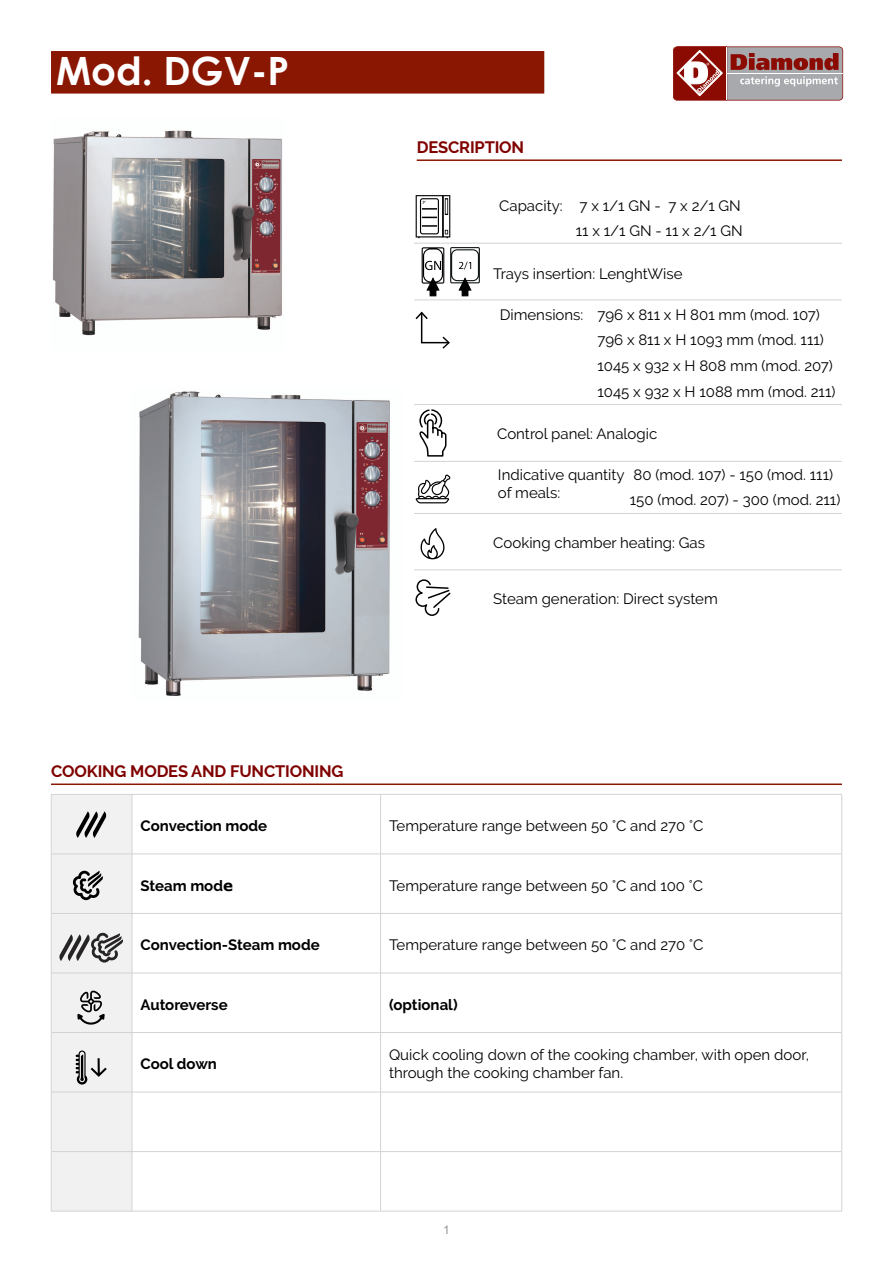
<style>
.page{position:relative;width:893px;height:1263px;background:#fff}
.page>*{position:absolute;margin:0;border:0;box-sizing:border-box;transform-origin:0 0}
.t1{font:700 39px "Century Gothic";color:#fff}
.t2{font:700 16.5px "Raleway";letter-spacing:-.01em;color:#800000}
.t3{font:15px/25.5px "Raleway";color:#000}
.t4{font:700 15px "Raleway";color:#000}
.t5{font:12px "Arial";color:#939598}
.s1{font-family:"Verdana"}
</style>
<div class="page">
<svg style="left:416px;top:195px;width:34px;height:43px"></svg>
<svg style="left:415px;top:311px;width:35px;height:38px"></svg>
<svg style="left:419px;top:409px;width:28px;height:48px"></svg>
<svg style="left:415px;top:579px;width:36px;height:37px"></svg>
<svg style="left:416px;top:474px;width:34px;height:29px"></svg>
<div style="left:51px;top:51px;width:493px;height:43px;background:#8a1702"></div>
<hr style="left:417px;top:159px;width:425px;height:2px;background:#8a1702">
<hr style="left:51px;top:783px;width:791px;height:2px;background:#8a1702">
<hr style="left:414px;top:243px;width:428px;height:1px;background:#d1d3d4">
<hr style="left:414px;top:299px;width:428px;height:1px;background:#d1d3d4">
<hr style="left:414px;top:404px;width:428px;height:1px;background:#d1d3d4">
<hr style="left:414px;top:461px;width:428px;height:1px;background:#d1d3d4">
<hr style="left:414px;top:513px;width:428px;height:1px;background:#d1d3d4">
<hr style="left:414px;top:569px;width:428px;height:1px;background:#d1d3d4">
<svg style="left:421px;top:247px;width:59px;height:50px"></svg>
<hr style="left:132px;top:794px;width:249px;height:1px;background:#d1d3d4">
<hr style="left:132px;top:794px;width:1px;height:60px;background:#d1d3d4">
<hr style="left:381px;top:794px;width:461px;height:1px;background:#d1d3d4">
<hr style="left:380px;top:794px;width:1px;height:60px;background:#d1d3d4">
<hr style="left:841px;top:794px;width:1px;height:60px;background:#d1d3d4">
<hr style="left:132px;top:854px;width:249px;height:1px;background:#d1d3d4">
<hr style="left:132px;top:854px;width:1px;height:59px;background:#d1d3d4">
<hr style="left:381px;top:854px;width:461px;height:1px;background:#d1d3d4">
<hr style="left:380px;top:854px;width:1px;height:59px;background:#d1d3d4">
<hr style="left:841px;top:854px;width:1px;height:59px;background:#d1d3d4">
<hr style="left:132px;top:913px;width:249px;height:1px;background:#d1d3d4">
<hr style="left:132px;top:914px;width:1px;height:59px;background:#d1d3d4">
<hr style="left:381px;top:913px;width:461px;height:1px;background:#d1d3d4">
<hr style="left:380px;top:914px;width:1px;height:59px;background:#d1d3d4">
<hr style="left:841px;top:914px;width:1px;height:59px;background:#d1d3d4">
<hr style="left:132px;top:973px;width:249px;height:1px;background:#d1d3d4">
<hr style="left:132px;top:973px;width:1px;height:59px;background:#d1d3d4">
<hr style="left:381px;top:973px;width:461px;height:1px;background:#d1d3d4">
<hr style="left:380px;top:973px;width:1px;height:59px;background:#d1d3d4">
<hr style="left:841px;top:973px;width:1px;height:59px;background:#d1d3d4">
<hr style="left:132px;top:1032px;width:249px;height:1px;background:#d1d3d4">
<hr style="left:132px;top:1033px;width:1px;height:59px;background:#d1d3d4">
<hr style="left:381px;top:1032px;width:461px;height:1px;background:#d1d3d4">
<hr style="left:380px;top:1033px;width:1px;height:59px;background:#d1d3d4">
<hr style="left:841px;top:1033px;width:1px;height:59px;background:#d1d3d4">
<hr style="left:132px;top:1092px;width:249px;height:1px;background:#d1d3d4">
<hr style="left:132px;top:1092px;width:1px;height:59px;background:#d1d3d4">
<hr style="left:381px;top:1092px;width:461px;height:1px;background:#d1d3d4">
<hr style="left:380px;top:1092px;width:1px;height:59px;background:#d1d3d4">
<hr style="left:841px;top:1092px;width:1px;height:59px;background:#d1d3d4">
<hr style="left:132px;top:1151px;width:249px;height:1px;background:#d1d3d4">
<hr style="left:132px;top:1152px;width:1px;height:59px;background:#d1d3d4">
<hr style="left:381px;top:1151px;width:461px;height:1px;background:#d1d3d4">
<hr style="left:380px;top:1152px;width:1px;height:59px;background:#d1d3d4">
<hr style="left:841px;top:1152px;width:1px;height:59px;background:#d1d3d4">
<hr style="left:51px;top:1211px;width:81px;height:1px;background:#d1d3d4">
<hr style="left:132px;top:1211px;width:249px;height:1px;background:#d1d3d4">
<hr style="left:381px;top:1211px;width:461px;height:1px;background:#d1d3d4">
<svg style="left:51px;top:794px;width:81px;height:417px"></svg>
<svg style="left:421px;top:528px;width:23px;height:31px"></svg>
<svg style="left:673px;top:46px;width:170px;height:55px;background:#a87978"></svg>
<img style="left:52px;top:130px;width:230px;height:206px">
<img style="left:138px;top:391px;width:252px;height:306px">
<h1 class="t1" style="left:56px;top:41px;width:235px">Mod. DGV-P</h1>
<p class="t2" style="left:51px;top:762px;width:294px">COOKING MODES AND FUNCTIONING</p>
<p class="t2" style="left:417px;top:138px;width:109px">DESCRIPTION</p>
<p class="t3" style="left:499px;top:193px;width:245px;text-align:right">Capacity: 7 x 1/1 GN - 7 x 2/1 GN<br>11 x 1/1 GN - 11 x 2/1 GN</p>
<p class="t3" style="left:493px;top:261px;width:191px">Trays insertion: LenghtWise</p>
<p class="t3" style="left:597px;top:302px;width:239px;text-indent:-98px">Dimensions: 796 x 811 x H 801 mm (mod. 107)<br>796 x 811 x H 1093 mm (mod. 111)<br>1045 x 932 x H 808 mm (mod. 207)<br>1045 x 932 x H 1088 mm (mod. 211)</p>
<p class="t3" style="left:497px;top:421px;width:162px">Control panel: Analogic</p>
<p class="t3" style="left:498px;top:465px;width:128px;line-height:18px">Indicative quantity of meals:</p>
<p class="t3" style="left:630px;top:462px;width:212px">80 (mod. 107) - 150 (mod. 111)<br>150 (mod. 207) - 300 (mod. 211)</p>
<p class="t3" style="left:493px;top:530px;width:213px">Cooking chamber heating: Gas</p>
<p class="t3" style="left:493px;top:586px;width:226px">Steam generation: Direct system</p>
<p class="t4" style="left:141px;top:817px;width:128px">Convection mode</p>
<p class="t3" style="left:389px;top:813px;width:316px">Temperature range between 50 °C and 270 °C</p>
<p class="t4" style="left:141px;top:877px;width:94px">Steam mod<span class="s1">e</span></p>
<p class="t3" style="left:389px;top:873px;width:316px">Temperature range between 50 °C and 100 °C</p>
<p class="t4" style="left:141px;top:936px;width:181px">Convection-Steam mode</p>
<p class="t3" style="left:389px;top:932px;width:316px">Temperature range between 50 °C and 270 °C</p>
<p class="t4" style="left:141px;top:996px;width:89px">Autoreverse</p>
<p class="t4" style="left:389px;top:996px;width:70px">(optional)</p>
<p class="t4" style="left:141px;top:1055px;width:78px">Cool down</p>
<p class="t3" style="left:389px;top:1046px;width:422px;line-height:18px">Quick cooling down of the cooking chamber, with open door, through the cooking chamber fan.</p>
<p class="t5" style="left:443px;top:1221px;width:8px">1</p>
</div>
